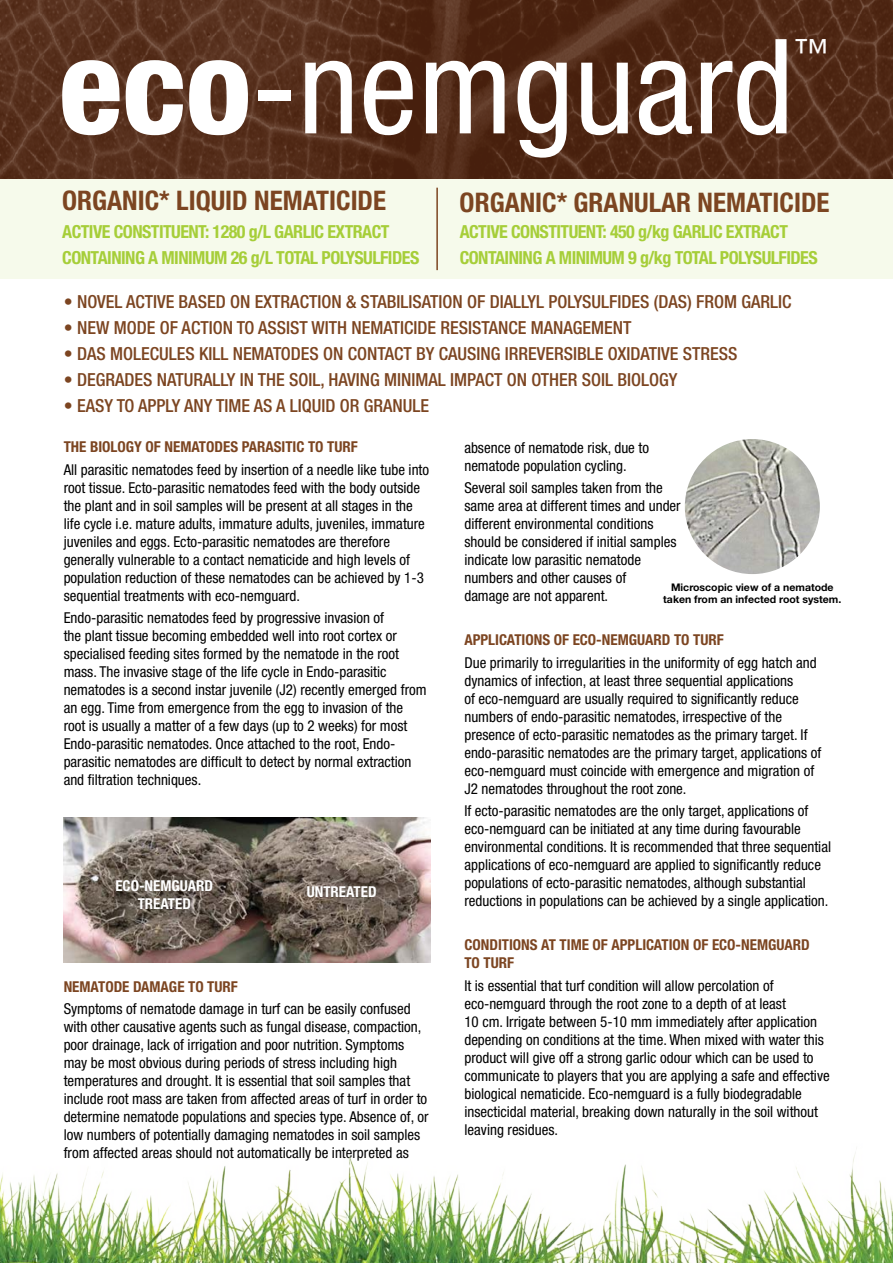
<style>
.page{position:relative;width:893px;height:1263px;background:#fff}
.page>*{position:absolute;margin:0;border:0;box-sizing:border-box;transform-origin:0 0}
.t1{font:condensed 131.85px "Helvetica Neue";color:#fff}
.t2{font:condensed 34.95px "Helvetica Neue";color:#fff}
.t3{font:700 condensed 27px "Helvetica Neue";color:#7c4521}
.t4{font:500 condensed 18px "Helvetica Neue";color:#7c4521}
.t5{font:700 condensed 18px/25.5px "Helvetica Neue";letter-spacing:-.03em;color:#a6ce39}
.t6{font:condensed 15px/18px "Helvetica Neue";color:#000}
.t7{font:700 condensed 15px/18px "Helvetica Neue";color:#7c4521}
.t8{font:700 condensed 15px/18px "Helvetica Neue";color:#fff;text-align:center}
.t9{font:700 10.5px/12.6px "Helvetica Neue";color:#000;text-align:center}
.s1{font-weight:800}
</style>
<div class="page">
<div style="left:0;top:64px;width:893px;height:215px;background:#f6faeb"></div>
<img style="left:0;top:0;width:893px;height:178px">
<hr style="left:436px;top:188px;width:2px;height:82px;background:#7c4521">
<img style="left:64px;top:818px;width:367px;height:145px">
<img style="left:0;top:1152px;width:893px;height:111px">
<img style="left:685px;top:439px;width:135px;height:135px;border-radius:67px">
<h1 class="t1" style="left:59px;top:10px;width:737px"><span class="s1">eco</span>-nemguard</h1>
<h2 class="t2" style="left:794px;top:31px;width:36px">™</h2>
<h3 class="t3" style="left:62px;top:184px;width:325px">ORGANIC* LIQUID NEMATICIDE</h3>
<h3 class="t3" style="left:460px;top:186px;width:371px">ORGANIC* GRANULAR NEMATICIDE</h3>
<p class="t5" style="left:62px;top:219px;width:359px">ACTIVE CONSTITUENT: 1280 g/L GARLIC EXTRACT<br>CONTAINING A MINIMUM 26 g/L TOTAL POLYSULFIDES</p>
<p class="t5" style="left:460px;top:219px;width:360px">ACTIVE CONSTITUENT: 450 g/kg GARLIC EXTRACT<br>CONTAINING A MINIMUM 9 g/kg TOTAL POLYSULFIDES</p>
<p class="t4" style="left:64px;top:291px;width:729px">• NOVEL ACTIVE BASED ON EXTRACTION &amp; STABILISATION OF DIALLYL POLYSULFIDES (DAS) FROM GARLIC</p>
<p class="t4" style="left:64px;top:317px;width:569px">• NEW MODE OF ACTION TO ASSIST WITH NEMATICIDE RESISTANCE MANAGEMENT</p>
<p class="t4" style="left:64px;top:343px;width:675px">• DAS MOLECULES KILL NEMATODES ON CONTACT BY CAUSING IRREVERSIBLE OXIDATIVE STRESS</p>
<p class="t4" style="left:64px;top:369px;width:615px">• DEGRADES NATURALLY IN THE SOIL, HAVING MINIMAL IMPACT ON OTHER SOIL BIOLOGY</p>
<p class="t4" style="left:64px;top:395px;width:367px">• EASY TO APPLY ANY TIME AS A LIQUID OR GRANULE</p>
<p class="t7" style="left:64px;top:438px;width:296px">THE BIOLOGY OF NEMATODES PARASITIC TO TURF</p>
<p class="t6" style="left:64px;top:460px;width:367px">All parasitic nematodes feed by insertion of a needle like tube into root tissue. Ecto-parasitic nematodes feed with the body outside the plant and in soil samples will be present at all stages in the life cycle i.e. mature adults, immature adults, juveniles, immature juveniles and eggs. Ecto-parasitic nematodes are therefore generally vulnerable to a contact nematicide and high levels of population reduction of these nematodes can be achieved by 1-3 sequential treatments with eco-nemguard.</p>
<p class="t6" style="left:64px;top:608px;width:364px">Endo-parasitic nematodes feed by progressive invasion of<br>the plant tissue becoming embedded well into root cortex or specialised feeding sites formed by the nematode in the root mass. The invasive stage of the life cycle in Endo-parasitic nematodes is a second instar juvenile (J2) recently emerged from an egg. Time from emergence from the egg to invasion of the root is usually a matter of a few days (up to 2 weeks) for most Endo-parasitic nematodes. Once attached to the root, Endo&shy;parasitic nematodes are difficult to detect by normal extraction and filtration techniques.</p>
<p class="t6" style="left:464px;top:438px;width:186px">absence of nematode risk, due to nematode population cycling.</p>
<p class="t6" style="left:464px;top:478px;width:218px">Several soil samples taken from the same area at different times and under different environmental conditions should be considered if initial samples indicate low parasitic nematode numbers and other causes of<br>damage are not apparent.</p>
<p class="t7" style="left:464px;top:631px;width:261px">APPLICATIONS OF ECO-NEMGUARD TO TURF</p>
<p class="t6" style="left:464px;top:653px;width:359px">Due primarily to irregularities in the uniformity of egg hatch and dynamics of infection, at least three sequential applications<br>of eco-nemguard are usually required to significantly reduce numbers of endo-parasitic nematodes, irrespective of the presence of ecto-parasitic nematodes as the primary target. If endo-parasitic nematodes are the primary target, applications of eco-nemguard must coincide with emergence and migration of J2 nematodes throughout the root zone.</p>
<p class="t6" style="left:464px;top:801px;width:368px">If ecto-parasitic nematodes are the only target, applications of eco-nemguard can be initiated at any time during favourable environmental conditions. It is recommended that three sequential applications of eco-nemguard are applied to significantly reduce populations of ecto-parasitic nematodes, although substantial reductions in populations can be achieved by a single application.</p>
<p class="t7" style="left:464px;top:936px;width:347px">CONDITIONS AT TIME OF APPLICATION OF ECO-NEMGUARD<br>TO TURF</p>
<p class="t6" style="left:464px;top:976px;width:367px">It is essential that turf condition will allow percolation of eco-nemguard through the root zone to a depth of at least<br>10 cm. Irrigate between 5-10 mm immediately after application depending on conditions at the time. When mixed with water this product will give off a strong garlic odour which can be used to communicate to players that you are applying a safe and effective biological nematicide. Eco-nemguard is a fully biodegradable insecticidal material, breaking down naturally in the soil without leaving residues.</p>
<p class="t9" style="left:663px;top:580px;width:180px">Microscopic view of a nematode taken from an infected root system.</p>
<p class="t8" style="left:115px;top:876px;width:99px">ECO-NEMGUARD<br>TREATED</p>
<p class="t8" style="left:307px;top:882px;width:71px">UNTREATED</p>
<p class="t7" style="left:64px;top:977px;width:176px">NEMATODE DAMAGE TO TURF</p>
<p class="t6" style="left:64px;top:999px;width:366px">Symptoms of nematode damage in turf can be easily confused with other causative agents such as fungal disease, compaction, poor drainage, lack of irrigation and poor nutrition. Symptoms may be most obvious during periods of stress including high temperatures and drought. It is essential that soil samples that include root mass are taken from affected areas of turf in order to determine nematode populations and species type. Absence of, or low numbers of potentially damaging nematodes in soil samples from affected areas should not automatically be interpreted as</p>
</div>
